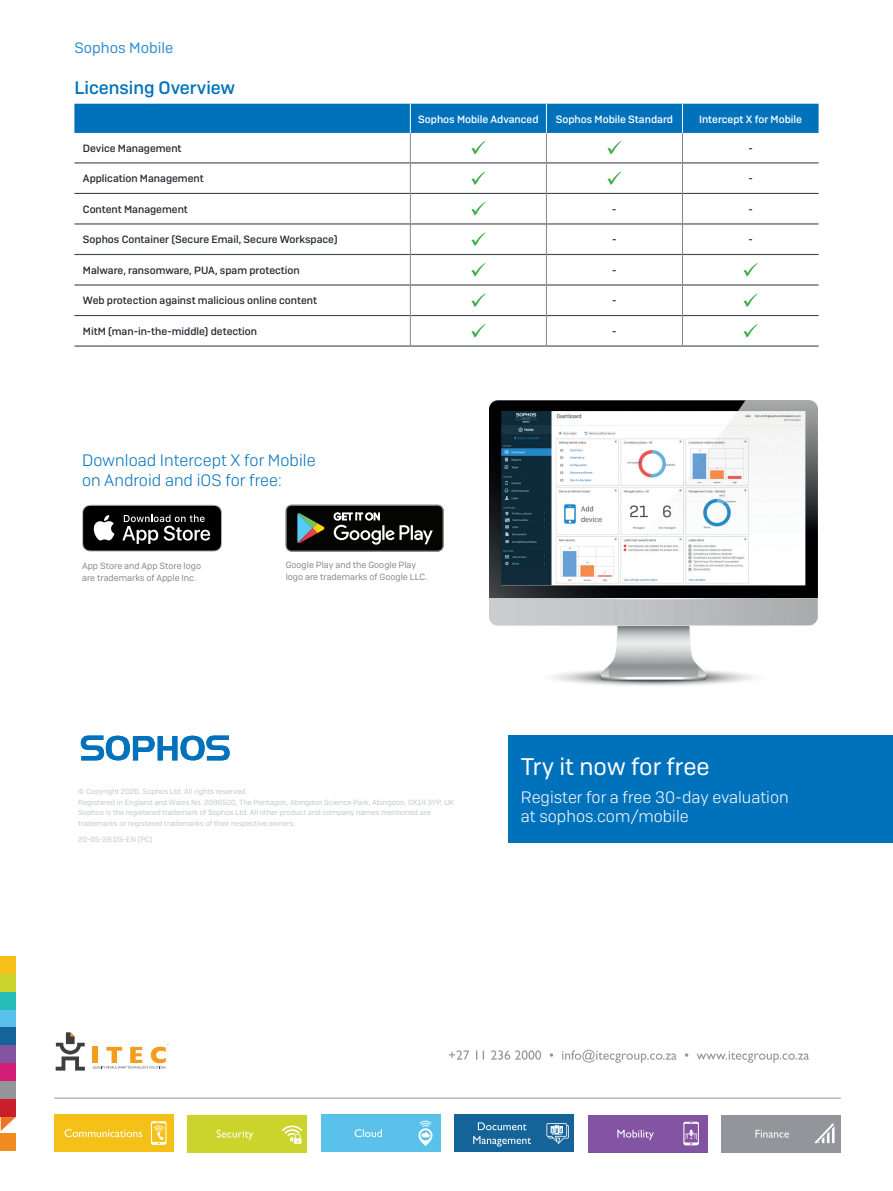
<style>
.page{position:relative;width:893px;height:1191px;background:#fff}
.page>*{position:absolute;margin:0;border:0;box-sizing:border-box;transform-origin:0 0}
.CTA_Heading{font:24px "Sophos Sans";color:#fff}
.Subheading_1{font:500 18px "Sophos Sans";color:#0072bc}
.CTA_Copy{font:300 16.5px/19.5px "Sophos Sans";color:#fff}
.CTA_Copy-2{font:300 16.5px/19.5px "Sophos Sans";color:#0072bc}
.t1{font:15px "Sophos Sans";color:#308ecd}
.Table_Left_Column{font:500 10.5px "Sophos Sans";color:#282c31}
.Table_Header{font:500 10.5px "Sophos Sans";color:#fff}
.Note{font:9px/12px "Sophos Sans";color:#81898e}
.Copyright{font:7.5px/10.5px "Sophos Sans";color:#c2c6c9}
.Job_No__and_Version{font:7.5px "Sophos Sans";color:#c2c6c9}
</style>
<div class="page">
<div style="left:508px;top:735px;width:385px;height:108px;background:#0072bc"></div>
<hr style="left:74px;top:162px;width:336px;height:1px;background:#43494d">
<hr style="left:411px;top:162px;width:135px;height:1px;background:#43494d">
<hr style="left:547px;top:162px;width:135px;height:1px;background:#43494d">
<hr style="left:411px;top:193px;width:135px;height:1px;background:#43494d">
<hr style="left:547px;top:193px;width:135px;height:1px;background:#43494d">
<hr style="left:411px;top:223px;width:135px;height:1px;background:#43494d">
<hr style="left:547px;top:223px;width:135px;height:1px;background:#43494d">
<hr style="left:411px;top:254px;width:135px;height:1px;background:#43494d">
<hr style="left:547px;top:254px;width:135px;height:1px;background:#43494d">
<hr style="left:411px;top:284px;width:135px;height:1px;background:#43494d">
<hr style="left:547px;top:284px;width:135px;height:1px;background:#43494d">
<hr style="left:411px;top:315px;width:135px;height:1px;background:#43494d">
<hr style="left:547px;top:315px;width:135px;height:1px;background:#43494d">
<hr style="left:410px;top:345px;width:136px;height:1px;background:#43494d">
<hr style="left:546px;top:345px;width:136px;height:1px;background:#43494d">
<hr style="left:683px;top:162px;width:136px;height:1px;background:#43494d">
<hr style="left:74px;top:193px;width:336px;height:1px;background:#43494d">
<hr style="left:683px;top:193px;width:136px;height:1px;background:#43494d">
<hr style="left:74px;top:223px;width:336px;height:1px;background:#43494d">
<hr style="left:683px;top:223px;width:136px;height:1px;background:#43494d">
<hr style="left:74px;top:254px;width:336px;height:1px;background:#43494d">
<hr style="left:683px;top:254px;width:136px;height:1px;background:#43494d">
<hr style="left:74px;top:284px;width:336px;height:1px;background:#43494d">
<hr style="left:683px;top:284px;width:136px;height:1px;background:#43494d">
<hr style="left:74px;top:315px;width:336px;height:1px;background:#43494d">
<hr style="left:683px;top:315px;width:136px;height:1px;background:#43494d">
<hr style="left:74px;top:345px;width:336px;height:1px;background:#43494d">
<hr style="left:682px;top:345px;width:137px;height:1px;background:#43494d">
<hr style="left:410px;top:133px;width:1px;height:30px;background:#81898e">
<hr style="left:546px;top:133px;width:1px;height:30px;background:#81898e">
<hr style="left:682px;top:133px;width:1px;height:30px;background:#81898e">
<hr style="left:410px;top:163px;width:1px;height:30px;background:#81898e">
<hr style="left:546px;top:163px;width:1px;height:30px;background:#81898e">
<hr style="left:682px;top:163px;width:1px;height:30px;background:#81898e">
<hr style="left:410px;top:193px;width:1px;height:31px;background:#81898e">
<hr style="left:546px;top:193px;width:1px;height:31px;background:#81898e">
<hr style="left:682px;top:193px;width:1px;height:31px;background:#81898e">
<hr style="left:410px;top:224px;width:1px;height:30px;background:#81898e">
<hr style="left:546px;top:224px;width:1px;height:30px;background:#81898e">
<hr style="left:682px;top:224px;width:1px;height:30px;background:#81898e">
<hr style="left:410px;top:254px;width:1px;height:31px;background:#81898e">
<hr style="left:546px;top:254px;width:1px;height:31px;background:#81898e">
<hr style="left:682px;top:254px;width:1px;height:31px;background:#81898e">
<hr style="left:410px;top:285px;width:1px;height:30px;background:#81898e">
<hr style="left:546px;top:285px;width:1px;height:30px;background:#81898e">
<hr style="left:682px;top:285px;width:1px;height:30px;background:#81898e">
<hr style="left:410px;top:315px;width:1px;height:30px;background:#81898e">
<hr style="left:546px;top:315px;width:1px;height:30px;background:#81898e">
<hr style="left:682px;top:315px;width:1px;height:30px;background:#81898e">
<div style="left:74px;top:104px;width:745px;height:29px;background:#0072bc"></div>
<svg style="left:471px;top:141px;width:14px;height:13px"></svg>
<svg style="left:607px;top:141px;width:15px;height:13px"></svg>
<svg style="left:471px;top:171px;width:14px;height:14px"></svg>
<svg style="left:607px;top:171px;width:15px;height:14px"></svg>
<svg style="left:471px;top:202px;width:14px;height:13px"></svg>
<svg style="left:471px;top:232px;width:14px;height:14px"></svg>
<svg style="left:471px;top:263px;width:14px;height:13px"></svg>
<svg style="left:743px;top:263px;width:15px;height:13px"></svg>
<svg style="left:471px;top:293px;width:14px;height:14px"></svg>
<svg style="left:743px;top:293px;width:15px;height:14px"></svg>
<svg style="left:471px;top:324px;width:14px;height:13px"></svg>
<svg style="left:743px;top:324px;width:15px;height:13px"></svg>
<svg style="left:286px;top:505px;width:158px;height:46px;background:#2d302d"></svg>
<img style="left:489px;top:400px;width:328px;height:286px">
<svg style="left:82px;top:505px;width:140px;height:46px;background:#303030"></svg>
<svg style="left:81px;top:735px;width:149px;height:25px"></svg>
<div style="left:92px;top:1046px;width:6px;height:17px;background:#f39c1e"></div>
<svg style="left:56px;top:1032px;width:29px;height:38px"></svg>
<svg style="left:93px;top:1044px;width:76px;height:25px"></svg>
<div style="left:1px;top:1081px;width:15px;height:18px;background:#94959a"></div>
<div style="left:1px;top:1045px;width:15px;height:18px;background:#8254a2"></div>
<div style="left:1px;top:1009px;width:15px;height:18px;background:#5ac1ea"></div>
<div style="left:1px;top:1132px;width:15px;height:18px;background:#f28c21"></div>
<svg style="left:1px;top:1116px;width:15px;height:15px"></svg>
<div style="left:1px;top:1099px;width:15px;height:17px;background:#c8202a"></div>
<div style="left:1px;top:1063px;width:15px;height:18px;background:#d31d77"></div>
<div style="left:1px;top:1027px;width:15px;height:18px;background:#156499"></div>
<div style="left:1px;top:991px;width:15px;height:18px;background:#25bcb7"></div>
<div style="left:1px;top:956px;width:15px;height:18px;background:#f5c018"></div>
<div style="left:1px;top:974px;width:15px;height:17px;background:#c8d42c"></div>
<hr style="left:54px;top:1097px;width:787px;height:1px;background:#94959a">
<div style="left:187px;top:1115px;width:120px;height:37px;background:#cad42b"></div>
<svg style="left:282px;top:1125px;width:20px;height:18px"></svg>
<svg style="left:217px;top:1129px;width:36px;height:11px"></svg>
<div style="left:588px;top:1115px;width:119px;height:37px;background:#8254a2"></div>
<svg style="left:683px;top:1121px;width:16px;height:24px"></svg>
<svg style="left:617px;top:1129px;width:37px;height:11px"></svg>
<div style="left:454px;top:1114px;width:120px;height:37px;background:#156499"></div>
<svg style="left:546px;top:1123px;width:23px;height:21px"></svg>
<svg style="left:473px;top:1136px;width:58px;height:10px"></svg>
<svg style="left:478px;top:1122px;width:48px;height:8px"></svg>
<div style="left:54px;top:1114px;width:119px;height:37px;background:#f5c119"></div>
<svg style="left:151px;top:1121px;width:15px;height:23px"></svg>
<svg style="left:65px;top:1129px;width:77px;height:8px"></svg>
<div style="left:321px;top:1114px;width:119px;height:37px;background:#5ac1ea"></div>
<svg style="left:419px;top:1120px;width:13px;height:26px"></svg>
<svg style="left:355px;top:1129px;width:27px;height:8px"></svg>
<div style="left:721px;top:1115px;width:120px;height:37px;background:#94959a"></div>
<svg style="left:815px;top:1123px;width:19px;height:20px"></svg>
<svg style="left:755px;top:1129px;width:34px;height:8px"></svg>
<svg style="left:449px;top:1049px;width:360px;height:13px"></svg>
<h3 class="t1" style="left:74px;top:39px;width:100px">Sophos Mobile</h3>
<p class="Subheading_1" style="left:74px;top:77px;width:162px">Licensing Overview</p>
<p class="Table_Header" style="left:418px;top:113px;width:122px">Sophos Mobile Advanced</p>
<p class="Table_Header" style="left:556px;top:113px;width:119px">Sophos Mobile Standard</p>
<p class="Table_Header" style="left:699px;top:113px;width:104px">Intercept X for Mobile</p>
<p class="Table_Left_Column" style="left:83px;top:142px;width:100px">Device Management</p>
<p class="Table_Left_Column" style="left:748px;top:142px;width:6px">-</p>
<p class="Table_Left_Column" style="left:83px;top:172px;width:122px">Application Management</p>
<p class="Table_Left_Column" style="left:748px;top:172px;width:6px">-</p>
<p class="Table_Left_Column" style="left:83px;top:203px;width:107px">Content Management</p>
<p class="Table_Left_Column" style="left:612px;top:203px;width:6px">-</p>
<p class="Table_Left_Column" style="left:748px;top:203px;width:6px">-</p>
<p class="Table_Left_Column" style="left:83px;top:233px;width:256px">Sophos Container (Secure Email, Secure Workspace)</p>
<p class="Table_Left_Column" style="left:612px;top:233px;width:6px">-</p>
<p class="Table_Left_Column" style="left:748px;top:233px;width:6px">-</p>
<p class="Table_Left_Column" style="left:83px;top:264px;width:218px">Malware, ransomware, PUA, spam protection</p>
<p class="Table_Left_Column" style="left:612px;top:264px;width:6px">-</p>
<p class="Table_Left_Column" style="left:83px;top:294px;width:236px">Web protection against malicious online content</p>
<p class="Table_Left_Column" style="left:612px;top:294px;width:6px">-</p>
<p class="Table_Left_Column" style="left:83px;top:325px;width:176px">MitM (man-in-the-middle) detection</p>
<p class="Table_Left_Column" style="left:612px;top:325px;width:6px">-</p>
<p class="CTA_Copy-2" style="left:82px;top:450px;width:235px">Download Intercept X for Mobile on Android and iOS for free:</p>
<p class="Note" style="left:82px;top:559px;width:120px">App Store and App Store logo are trademarks of Apple Inc.</p>
<p class="Note" style="left:286px;top:559px;width:143px">Google Play and the Google Play logo are trademarks of Google LLC.</p>
<p class="Copyright" style="left:78px;top:786px;width:170px">© Copyright 2020. Sophos Ltd. All rights reserved.</p>
<p class="Copyright" style="left:78px;top:797px;width:377px">Registered in England and Wales No. 2096520, The Pentagon, Abingdon Science Park, Abingdon, OX14 3YP, UK</p>
<p class="Copyright" style="left:78px;top:807px;width:354px">Sophos is the registered trademark of Sophos Ltd. All other product and company names mentioned are trademarks or registered trademarks of their respective owners.</p>
<p class="Job_No__and_Version" style="left:78px;top:835px;width:76px">20-05-28 DS-EN (PC)</p>
<p class="CTA_Heading" style="left:521px;top:752px;width:190px">Try it now for free</p>
<p class="CTA_Copy" style="left:521px;top:787px;width:269px">Register for a free 30-day evaluation at sophos.com/mobile</p>
</div>
